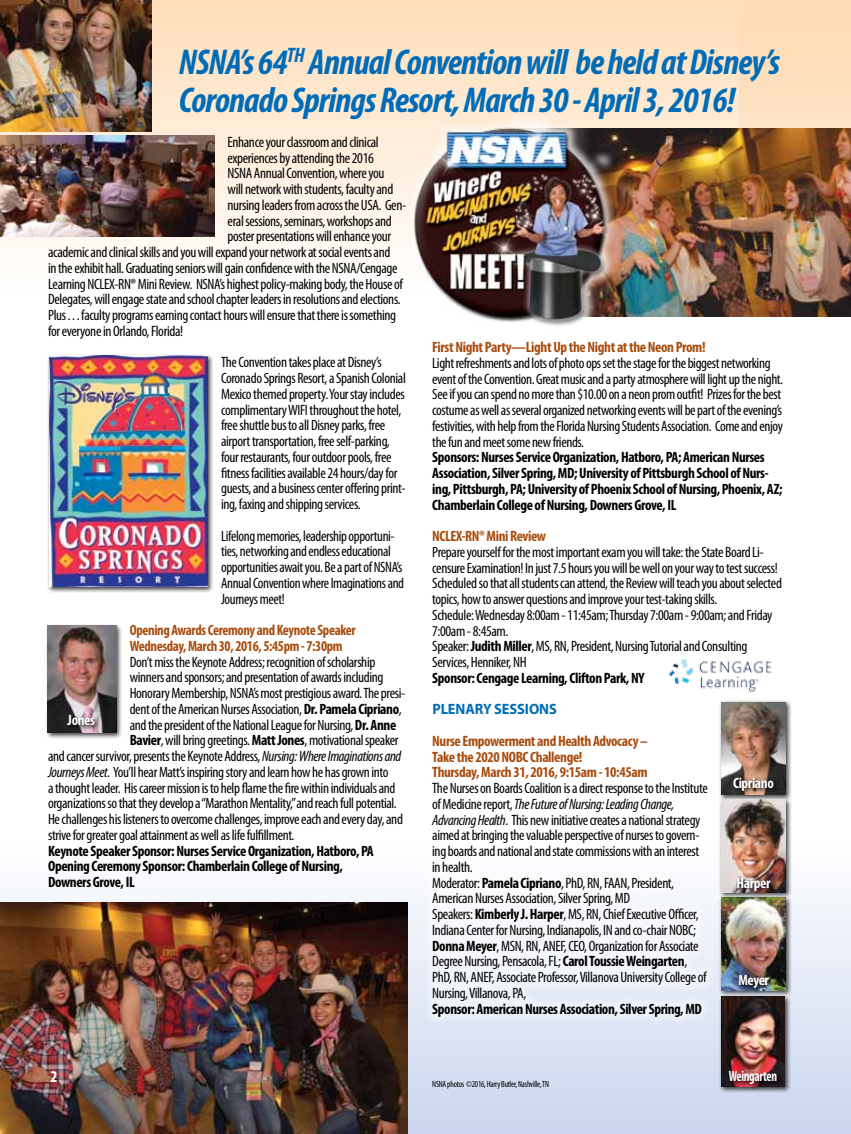
<style>
.page{position:relative;width:851px;height:1134px;background:#fff}
.page>*{position:absolute;margin:0;border:0;box-sizing:border-box;transform-origin:0 0}
.t1{font:italic 700 condensed 36px/37.5px "Myriad Pro";letter-spacing:-.025em;color:#006cb7}
.t2{font:700 condensed 16.5px "Myriad Pro";color:#fff}
.t3{font:condensed 15px/15.8px "Myriad Pro";letter-spacing:-.025em;color:#000}
.t4{font:700 condensed 15px/15.8px "Myriad Pro";letter-spacing:-.025em;color:#000}
.t5{font:700 condensed 15px "Myriad Pro";letter-spacing:-.025em;color:#a84d10}
.t6{font:700 condensed 15px "Myriad Pro";letter-spacing:-.025em;color:#a84d10;scale:.96 1}
.t7{font:700 condensed 15px "Myriad Pro";letter-spacing:-.025em;color:#fff}
.t8{font:700 15px "Myriad Pro";letter-spacing:-.005em;color:#006cb7;scale:.96 1}
.t9{font:700 condensed 15px "Myriad Pro";letter-spacing:-.025em;color:#fff;scale:.83 1}
.t10{font:condensed 9px "Myriad Pro";letter-spacing:-.025em;color:#000;scale:.95 1}
.s1{font-weight:700}
.s2{font-style:italic}
</style>
<div class="page">
<div style="left:0;top:841px;width:850px;height:293px;background:linear-gradient(to bottom,#fefefe,#cad6ee)"></div>
<img style="left:0;top:903px;width:407px;height:231px">
<div style="left:0;top:0;width:850px;height:293px;background:linear-gradient(to bottom,#feddb8,#fdfdfd)"></div>
<div style="left:739px;top:0;width:111px;height:275px;background:#fedcb5"></div>
<div style="left:422px;top:332px;width:370px;height:695px;background:#fff"></div>
<div style="left:47px;top:354px;width:167px;height:240px;background:#000;opacity:.75"></div>
<img style="left:49px;top:356px;width:158px;height:231px">
<img style="left:0;top:0;width:151px;height:131px">
<img style="left:0;top:135px;width:214px;height:102px">
<img style="left:669px;top:659px;width:103px;height:33px">
<div style="left:45px;top:624px;width:78px;height:115px;background:#000;opacity:.75"></div>
<img style="left:47px;top:626px;width:69px;height:107px">
<svg style="left:66px;top:712px;width:35px;height:19px"></svg>
<div style="left:718px;top:994px;width:73px;height:99px;background:#000;opacity:.75"></div>
<img style="left:721px;top:997px;width:63px;height:90px">
<svg style="left:726px;top:1069px;width:57px;height:22px"></svg>
<div style="left:718px;top:699px;width:74px;height:102px;background:#000;opacity:.75"></div>
<img style="left:721px;top:702px;width:64px;height:93px">
<svg style="left:731px;top:775px;width:48px;height:22px"></svg>
<div style="left:718px;top:895px;width:74px;height:102px;background:#000;opacity:.75"></div>
<img style="left:721px;top:899px;width:64px;height:91px">
<svg style="left:736px;top:972px;width:39px;height:22px"></svg>
<div style="left:718px;top:797px;width:74px;height:102px;background:#000;opacity:.75"></div>
<img style="left:721px;top:800px;width:64px;height:93px">
<svg style="left:734px;top:875px;width:43px;height:22px"></svg>
<img style="left:625px;top:128px;width:225px;height:188px">
<div style="left:404px;top:112px;width:214px;height:224px;background:#fff;opacity:.75"></div>
<img style="left:408px;top:118px;width:217px;height:216px">
<p class="t1" style="left:179px;top:43px;width:603px">NSNA’s 64<sup>TH</sup> Annual Convention will be held at Disney’s<br>Coronado Springs Resort, March 30 - April 3, 2016!</p>
<p class="t3" style="left:227px;top:134px;width:153px">Enhance your classroom and clinical</p>
<p class="t3" style="left:227px;top:150px;width:148px">experiences by attending the 2016</p>
<p class="t3" style="left:227px;top:165px;width:158px">NSNA Annual Convention, where you</p>
<p class="t3" style="left:227px;top:181px;width:167px">will network with students, faculty and</p>
<p class="t3" style="left:227px;top:197px;width:180px">nursing leaders from across the USA. Gen-</p>
<p class="t3" style="left:227px;top:213px;width:166px">eral sessions, seminars, workshops and</p>
<p class="t3" style="left:227px;top:228px;width:165px">poster presentations will enhance your</p>
<p class="t3" style="left:48px;top:244px;width:344px">academic and clinical skills and you will expand your network at social events and</p>
<p class="t3" style="left:48px;top:260px;width:351px">in the exhibit hall. Graduating seniors will gain confidence with the NSNA/Cengage</p>
<p class="t3" style="left:48px;top:276px;width:356px">Learning NCLEX-RN® Mini Review. NSNA’s highest policy-making body, the House of</p>
<p class="t3" style="left:48px;top:291px;width:354px">Delegates, will engage state and school chapter leaders in resolutions and elections.</p>
<p class="t3" style="left:48px;top:307px;width:349px">Plus . . . faculty programs earning contact hours will ensure that there is something</p>
<p class="t3" style="left:48px;top:323px;width:137px">for everyone in Orlando, Florida!</p>
<p class="t3" style="left:221px;top:354px;width:186px">The Convention takes place at Disney’s Coronado Springs Resort, a Spanish Colonial Mexico themed property. Your stay includes complimentary WIFI throughout the hotel, free shuttle bus to all Disney parks, free airport transportation, free self-parking, four restaurants, four outdoor pools, free fitness facilities available 24 hours/day for guests, and a business center offering print&shy;ing, faxing and shipping services.</p>
<p class="t3" style="left:221px;top:528px;width:184px">Lifelong memories, leadership opportuni&shy;ties, networking and endless educational opportunities await you. Be a part of NSNA’s Annual Convention where Imaginations and Journeys meet!</p>
<p class="t6" style="left:130px;top:621px;width:237px">Opening Awards Ceremony and Keynote Speaker</p>
<p class="t6" style="left:130px;top:637px;width:223px">Wednesday, March 30, 2016, 5:45pm - 7:30pm</p>
<p class="t3" style="left:130px;top:654px;width:247px">Don’t miss the Keynote Address; recognition of scholarship</p>
<p class="t3" style="left:130px;top:669px;width:255px">winners and sponsors; and presentation of awards including</p>
<p class="t3" style="left:130px;top:685px;width:277px">Honorary Membership, NSNA’s most prestigious award. The presi-</p>
<p class="t3" style="left:130px;top:701px;width:273px">dent of the American Nurses Association, <span class="s1">Dr. Pamela Cipriano</span>,</p>
<p class="t3" style="left:130px;top:717px;width:268px">and the president of the National League for Nursing, <span class="s1">Dr. Anne</span></p>
<p class="t3" style="left:130px;top:732px;width:270px"><span class="s1">Bavier</span>, will bring greetings. <span class="s1">Matt Jones</span>, motivational speaker</p>
<p class="t3" style="left:48px;top:748px;width:354px">and cancer survivor, presents the Keynote Address, <span class="s2">Nursing: Where Imaginations and</span></p>
<p class="t3" style="left:48px;top:764px;width:342px"><span class="s2">Journeys Meet</span>. You’ll hear Matt’s inspiring story and learn how he has grown into</p>
<p class="t3" style="left:48px;top:780px;width:349px">a thought leader. His career mission is to help flame the fire within individuals and</p>
<p class="t3" style="left:48px;top:795px;width:350px">organizations so that they develop a “Marathon Mentality,” and reach full potential.</p>
<p class="t3" style="left:48px;top:811px;width:356px">He challenges his listeners to overcome challenges, improve each and every day, and</p>
<p class="t3" style="left:48px;top:827px;width:248px">strive for greater goal attainment as well as life fulfillment.</p>
<p class="t4" style="left:48px;top:842px;width:327px">Keynote Speaker Sponsor: Nurses Service Organization, Hatboro, PA</p>
<p class="t4" style="left:48px;top:858px;width:296px">Opening Ceremony Sponsor: Chamberlain College of Nursing,</p>
<p class="t4" style="left:48px;top:874px;width:88px">Downers Grove, IL</p>
<p class="t7" style="left:68px;top:710px;width:29px">Jones</p>
<p class="t2" style="left:51px;top:1066px;width:9px">2</p>
<p class="t5" style="left:432px;top:338px;width:275px">First Night Party—Light Up the Night at the Neon Prom!</p>
<p class="t3" style="left:432px;top:355px;width:352px">Light refreshments and lots of photo ops set the stage for the biggest networking event of the Convention. Great music and a party atmosphere will light up the night.<br>See if you can spend no more than $10.00 on a neon prom outfit! Prizes for the best costume as well as several organized networking events will be part of the evening’s festivities, with help from the Florida Nursing Students Association. Come and enjoy the fun and meet some new friends.</p>
<p class="t4" style="left:432px;top:449px;width:352px">Sponsors: Nurses Service Organization, Hatboro, PA; American Nurses Association, Silver Spring, MD; University of Pittsburgh School of Nurs&shy;ing, Pittsburgh, PA; University of Phoenix School of Nursing, Phoenix, AZ; Chamberlain College of Nursing, Downers Grove, IL</p>
<p class="t5" style="left:432px;top:527px;width:115px">NCLEX-RN® Mini Review</p>
<p class="t3" style="left:432px;top:544px;width:351px">Prepare yourself for the most important exam you will take: the State Board Li&shy;censure Examination! In just 7.5 hours you will be well on your way to test success!<br>Scheduled so that all students can attend, the Review will teach you about selected topics, how to answer questions and improve your test-taking skills.</p>
<p class="t3" style="left:432px;top:607px;width:342px">Schedule: Wednesday 8:00am - 11:45am; Thursday 7:00am - 9:00am; and Friday<br>7:00am - 8:45am.</p>
<p class="t3" style="left:432px;top:638px;width:317px">Speaker: <span class="s1">Judith Miller</span>, MS, RN, President, Nursing Tutorial and Consulting<br>Services, Henniker, NH</p>
<p class="t4" style="left:432px;top:670px;width:214px">Sponsor: Cengage Learning, Clifton Park, NY</p>
<p class="t8" style="left:432px;top:700px;width:131px">PLENARY SESSIONS</p>
<p class="t5" style="left:432px;top:732px;width:217px">Nurse Empowerment and Health Advocacy –</p>
<p class="t5" style="left:432px;top:747px;width:152px">Take the 2020 NOBC Challenge!</p>
<p class="t5" style="left:432px;top:763px;width:217px">Thursday, March 31, 2016, 9:15am - 10:45am</p>
<p class="t3" style="left:432px;top:780px;width:277px">The Nurses on Boards Coalition is a direct response to the Institute of Medicine report, <span class="s2">The Future of Nursing: Leading Change, Advancing Health</span>. This new initiative creates a national strategy aimed at bringing the valuable perspective of nurses to govern&shy;ing boards and national and state commissions with an interest in health.</p>
<p class="t3" style="left:432px;top:875px;width:243px">Moderator: <span class="s1">Pamela Cipriano</span>, PhD, RN, FAAN, President,<br>American Nurses Association, Silver Spring, MD</p>
<p class="t3" style="left:432px;top:906px;width:276px">Speakers: <span class="s1">Kimberly J. Harper</span>, MS, RN, Chief Executive Officer, Indiana Center for Nursing, Indianapolis, IN and co-chair NOBC; <span class="s1">Donna Meyer</span>, MSN, RN, ANEF, CEO, Organization for Associate Degree Nursing, Pensacola, FL; <span class="s1">Carol Toussie Weingarten</span>, PhD, RN, ANEF, Associate Professor, Villanova University College of Nursing, Villanova, PA,</p>
<p class="t4" style="left:432px;top:1000px;width:271px">Sponsor: American Nurses Association, Silver Spring, MD</p>
<p class="t7" style="left:733px;top:773px;width:42px">Cipriano</p>
<p class="t7" style="left:736px;top:873px;width:35px">Harper</p>
<p class="t7" style="left:738px;top:971px;width:32px">Meyer</p>
<p class="t10" style="left:432px;top:1079px;width:124px">NSNA photos ©2016, Harry Butler, Nashville, TN</p>
<p class="t9" style="left:728px;top:1067px;width:60px">Weingarten</p>
</div>
